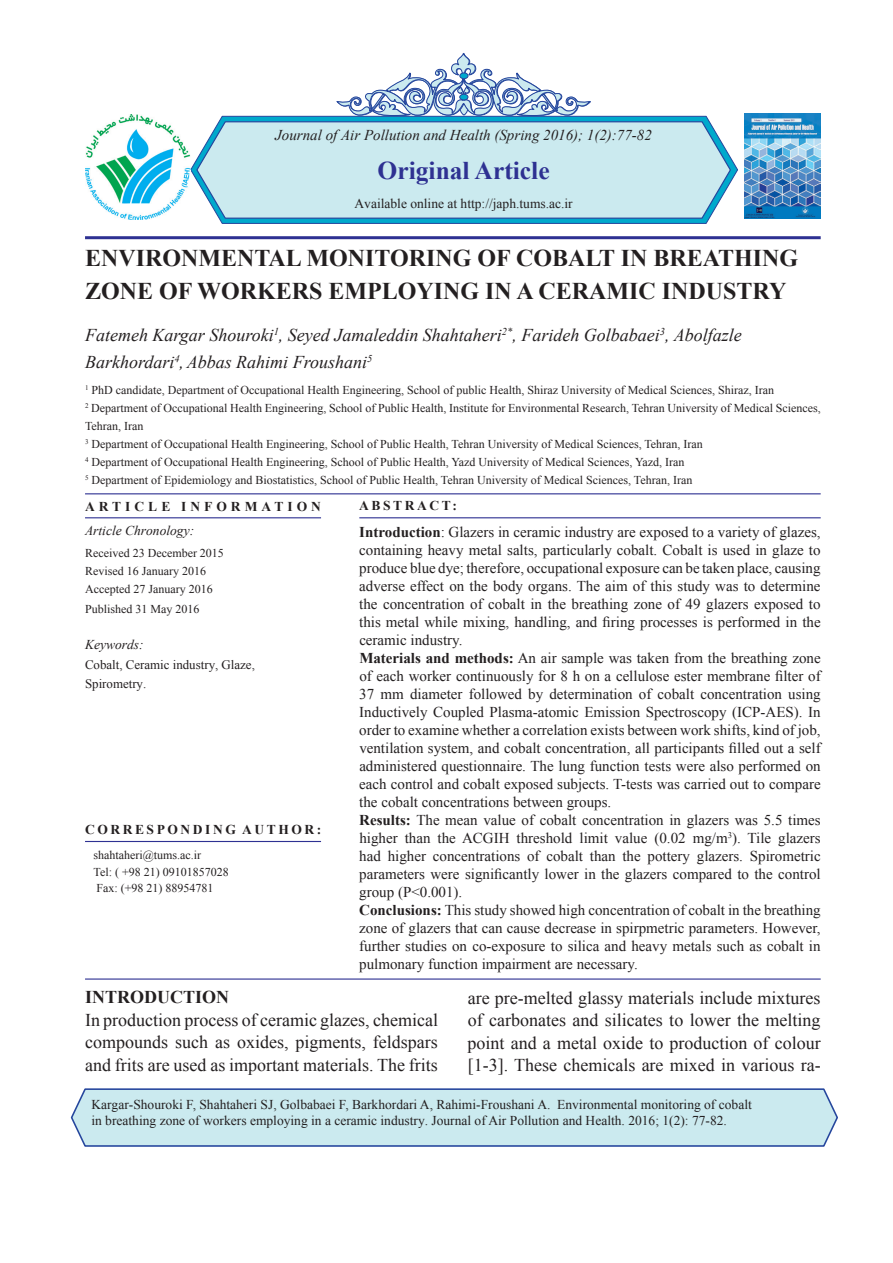
<style>
.page{position:relative;width:893px;height:1263px;background:#fff}
.page>*{position:absolute;margin:0;border:0;box-sizing:border-box;transform-origin:0 0}
.t1{font:700 25.5px "Times New Roman";color:#2e3192}
.t2{font:700 24px/33px "Times New Roman";color:#231f20}
.t3{font:18px/22.5px "Times New Roman";color:#231f20;text-align:justify}
.t4{font:italic 18px/27px "Times New Roman";color:#231f20}
.t5{font:700 18px "Times New Roman";color:#231f20}
.t6{font:15px/18px "Times New Roman";color:#231f20;text-align:justify}
.t7{font:italic 15px "Times New Roman";color:#231f20}
.t8{font:13.5px/16.5px "Times New Roman";color:#231f20}
.t9{font:700 13.5px "Times New Roman";letter-spacing:.19em;color:#231f20}
.t10{font:italic 13.5px "Times New Roman";color:#231f20}
.t11{font:700 13.5px "Times New Roman";letter-spacing:.3em;color:#231f20}
.t12{font:12.9px/19.5px "Times New Roman";color:#231f20}
.t13{font:12px/18px "Times New Roman";color:#231f20}
.s1{font-weight:700}
</style>
<div class="page">
<svg style="left:336px;top:53px;width:255px;height:63px"></svg>
<svg style="left:460px;top:104px;width:8px;height:11px"></svg>
<div style="left:460px;top:103px;width:8px;height:12px;border:1px solid #25469d;border-radius:50%"></div>
<div style="left:460px;top:73px;width:8px;height:6px;background:#00a9cc;border-radius:50%"></div>
<div style="left:460px;top:73px;width:8px;height:6px;border:1px solid #25469d;border-radius:50%"></div>
<div style="left:460px;top:94px;width:8px;height:6px;background:#00a9cc;border-radius:50%"></div>
<div style="left:459px;top:94px;width:9px;height:6px;border:1px solid #25469d;border-radius:50%"></div>
<svg style="left:190px;top:116px;width:548px;height:108px;fill:#03a9cc"></svg>
<svg style="left:196px;top:121px;width:536px;height:99px;background:#c1e3eb"></svg>
<svg style="left:70px;top:1088px;width:768px;height:59px;background:#c3e1ea"></svg>
<hr style="left:85px;top:236px;width:736px;height:3px;background:#2e3192">
<hr style="left:85px;top:493px;width:736px;height:1px;background:#2e3192">
<hr style="left:85px;top:978px;width:736px;height:2px;background:#2e3192">
<hr style="left:85px;top:841px;width:236px;height:1px;background:#2e3192">
<hr style="left:359px;top:517px;width:462px;height:1px;background:#2e3192">
<hr style="left:85px;top:517px;width:236px;height:1px;background:#2e3192">
<img style="left:744px;top:113px;width:77px;height:105px">
<img style="left:85px;top:114px;width:105px;height:105px">
<p class="t7" style="left:275px;top:125px;width:378px">Journal of Air Pollution and Health (Spring 2016); 1(2):77-82</p>
<p class="t1" style="left:378px;top:152px;width:174px">Original Article</p>
<p class="t8" style="left:354px;top:195px;width:220px">Available online at http://japh.tums.ac.ir</p>
<p class="t2" style="left:85px;top:241px;width:715px">ENVIRONMENTAL MONITORING OF COBALT IN BREATHING<br>ZONE OF WORKERS EMPLOYING IN A CERAMIC INDUSTRY</p>
<p class="t4" style="left:85px;top:321px;width:658px">Fatemeh Kargar Shouroki<sup>1</sup>, Seyed Jamaleddin Shahtaheri<sup>2*</sup>, Farideh Golbabaei<sup>3</sup>, Abolfazle<br>Barkhordari<sup>4</sup>,Abbas Rahimi Froushani<sup>5</sup></p>
<p class="t13" style="left:85px;top:381px;width:690px"><sup>1</sup> PhD candidate, Department of Occupational Health Engineering, School of public Health, Shiraz University of Medical Sciences, Shiraz, Iran</p>
<p class="t13" style="left:85px;top:399px;width:737px"><sup>2</sup> Department of Occupational Health Engineering, School of Public Health, Institute for Environmental Research, Tehran University of Medical Sciences,<br>Tehran, Iran</p>
<p class="t13" style="left:85px;top:435px;width:619px"><sup>3</sup> Department of Occupational Health Engineering, School of Public Health, Tehran University of Medical Sciences, Tehran, Iran</p>
<p class="t13" style="left:85px;top:453px;width:601px"><sup>4</sup> Department of Occupational Health Engineering, School of Public Health, Yazd University of Medical Sciences, Yazd, Iran</p>
<p class="t13" style="left:85px;top:471px;width:609px"><sup>5</sup> Department of Epidemiology and Biostatistics, School of Public Health, Tehran University of Medical Sciences, Tehran, Iran</p>
<p class="t11" style="left:85px;top:497px;width:237px">ARTICLE INFORMATION</p>
<p class="t10" style="left:85px;top:521px;width:111px">Article Chronology:</p>
<p class="t13" style="left:85px;top:544px;width:140px">Received 23 December 2015<br>Revised 16 January 2016<br>Accepted 27 January 2016</p>
<p class="t13" style="left:85px;top:600px;width:116px">Published 31 May 2016</p>
<p class="t10" style="left:85px;top:635px;width:60px">Keywords:</p>
<p class="t12" style="left:85px;top:654px;width:171px">Cobalt, Ceramic industry, Glaze,<br>Spirometry.</p>
<p class="t9" style="left:85px;top:820px;width:238px">CORRESPONDING AUTHOR:</p>
<p class="t13" style="left:94px;top:846px;width:109px">shahtaheri@tums.ac.ir</p>
<p class="t13" style="left:94px;top:862px;width:137px">Tel: ( +98 21) 09101857028</p>
<p class="t13" style="left:97px;top:879px;width:119px">Fax: (+98 21) 88954781</p>
<p class="t9" style="left:359px;top:497px;width:99px">ABSTRACT:</p>
<p class="t6" style="left:359px;top:523px;width:463px"><span class="s1">Introduction</span>: Glazers in ceramic industry are exposed to a variety of glazes, containing heavy metal salts, particularly cobalt. Cobalt is used in glaze to produce blue dye; therefore, occupational exposure can be taken place, causing adverse effect on the body organs. The aim of this study was to determine the concentration of cobalt in the breathing zone of 49 glazers exposed to this metal while mixing, handling, and firing processes is performed in the ceramic industry.</p>
<p class="t6" style="left:359px;top:649px;width:463px"><span class="s1">Materials and methods:</span> An air sample was taken from the breathing zone of each worker continuously for 8 h on a cellulose ester membrane filter of 37 mm diameter followed by determination of cobalt concentration using Inductively Coupled Plasma-atomic Emission Spectroscopy (ICP-AES). In order to examine whether a correlation exists between work shifts, kind of job, ventilation system, and cobalt concentration, all participants filled out a self administered questionnaire. The lung function tests were also performed on each control and cobalt exposed subjects. T-tests was carried out to compare the cobalt concentrations between groups.</p>
<p class="t6" style="left:359px;top:811px;width:463px"><span class="s1">Results:</span> The mean value of cobalt concentration in glazers was 5.5 times higher than the ACGIH threshold limit value (0.02 mg/m<sup>3</sup>). Tile glazers had higher concentrations of cobalt than the pottery glazers. Spirometric parameters were significantly lower in the glazers compared to the control group (P&lt;0.001).</p>
<p class="t6" style="left:359px;top:901px;width:463px"><span class="s1">Conclusions:</span> This study showed high concentration of cobalt in the breathing zone of glazers that can cause decrease in spirpmetric parameters. However, further studies on co-exposure to silica and heavy metals such as cobalt in pulmonary function impairment are necessary.</p>
<p class="t5" style="left:85px;top:984px;width:145px">INTRODUCTION</p>
<p class="t3" style="left:85px;top:1008px;width:354px">In production process of ceramic glazes, chemical compounds such as oxides, pigments, feldspars and frits are used as important materials. The frits</p>
<p class="t3" style="left:468px;top:986px;width:355px">are pre-melted glassy materials include mixtures of carbonates and silicates to lower the melting point and a metal oxide to production of colour [1-3]. These chemicals are mixed in various ra-</p>
<p class="t8" style="left:91px;top:1096px;width:662px">Kargar-Shouroki F, Shahtaheri SJ, Golbabaei F, Barkhordari A, Rahimi-Froushani A. Environmental monitoring of cobalt in breathing zone of workers employing in a ceramic industry. Journal of Air Pollution and Health. 2016; 1(2): 77-82.</p>
</div>
